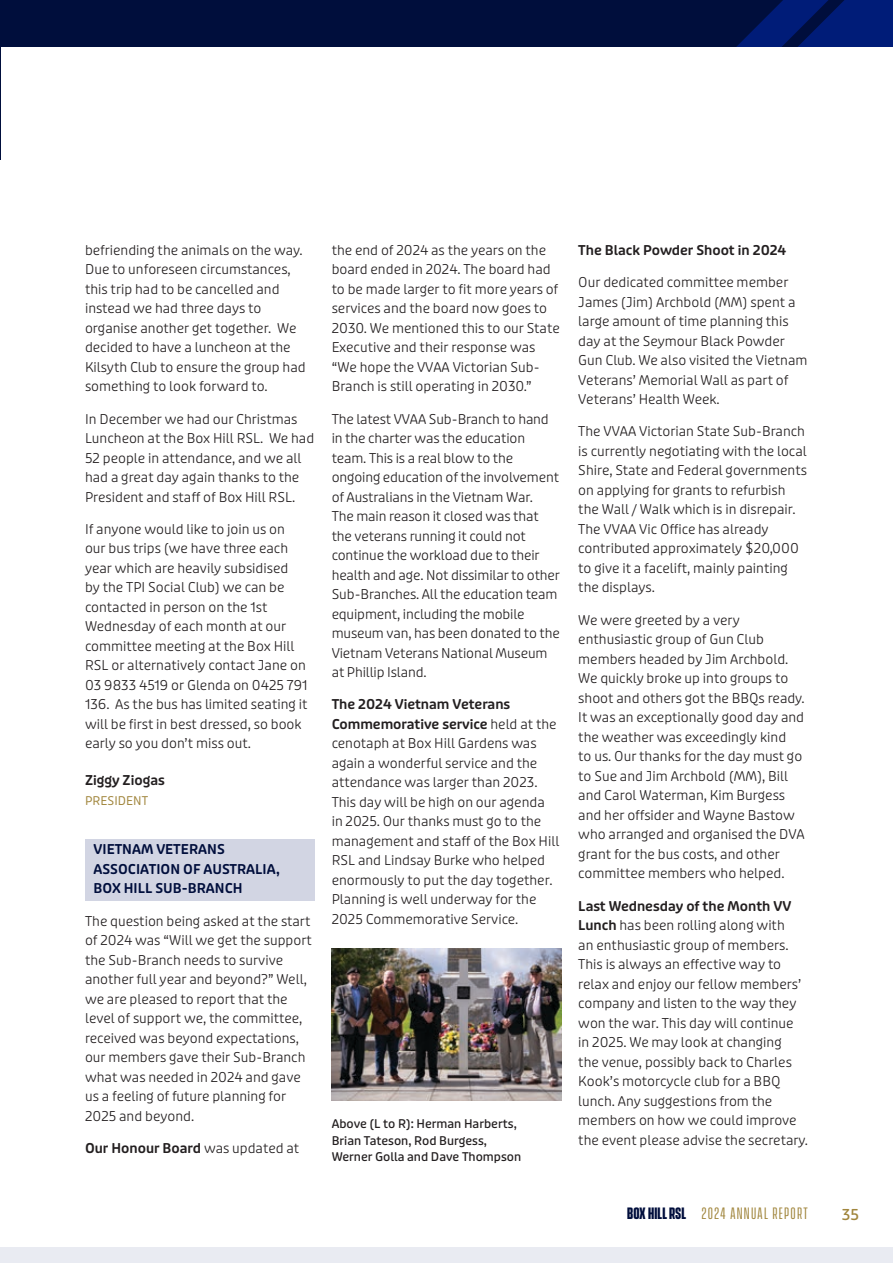
<style>
.page{position:relative;width:893px;height:1263px;background:#fff}
.page>*{position:absolute;margin:0;border:0;box-sizing:border-box;transform-origin:0 0}
.t1{font:15px "Vanguard CF";letter-spacing:.08em;color:#a1863d}
.t2{font:15px "Puffin Display Soft Medm";color:#a1863d}
.t3{font:300 13.5px/19.5px "Puffin Display Soft";color:#231f20}
.Plain_Text{font:600 13.5px "Puffin Display Soft";color:#231f20}
.Plain_Text-2{font:600 13.5px/19.6px "Puffin Display Soft";color:#000e3c}
.t4{font:12px/16.5px "Puffin Display Soft Medm";color:#231f20}
.Plain_Text-3{font:12px "Puffin Display Soft";color:#a1863d}
.s1{font-weight:300}
.s2{font-weight:600}
.s3{font-weight:700;color:#000e3c}
</style>
<div class="page">
<div style="left:0;top:1247px;width:893px;height:16px;background:#e9ebf2"></div>
<div style="left:0;top:0;width:893px;height:47px;background:#000e3c"></div>
<div style="left:860px;top:0;width:33px;height:47px;background:#001c78"></div>
<svg style="left:736px;top:0;width:124px;height:47px;fill:#001c78"></svg>
<hr style="left:0;top:0;width:1px;height:159px;background:#000e3c">
<div style="left:85px;top:839px;width:230px;height:62px;background:#d2d5e3"></div>
<img style="left:332px;top:948px;width:229px;height:153px">
<p class="t3" style="left:85px;top:241px;width:222px">befriending the animals on the way.<br>Due to unforeseen circumstances, this trip had to be cancelled and instead we had three days to organise another get together. We decided to have a luncheon at the<br>Kilsyth Club to ensure the group had something to look forward to.</p>
<p class="t3" style="left:85px;top:409px;width:231px">In December we had our Christmas Luncheon at the Box Hill RSL. We had 52 people in attendance, and we all had a great day again thanks to the President and staff of Box Hill RSL.</p>
<p class="t3" style="left:85px;top:520px;width:224px">If anyone would like to join us on our bus trips (we have three each year which are heavily subsidised<br>by the TPI Social Club) we can be contacted in person on the 1st<br>Wednesday of each month at our committee meeting at the Box Hill<br>RSL or alternatively contact Jane on<br>03 9833 4519 or Glenda on 0425 791<br>136. As the bus has limited seating it will be first in best dressed, so book early so you don’t miss out.</p>
<p class="Plain_Text" style="left:85px;top:772px;width:81px">Ziggy Ziogas</p>
<p class="Plain_Text-3" style="left:85px;top:793px;width:65px">PRESIDENT</p>
<p class="Plain_Text-2" style="left:94px;top:840px;width:188px">VIETNAM VETERANS<br>ASSOCIATION OF AUSTRALIA,<br>BOX HILL SUB-BRANCH</p>
<p class="t3" style="left:85px;top:911px;width:228px">The question being asked at the start of 2024 was “Will we get the support the Sub-Branch needs to survive another full year and beyond?” Well, we are pleased to report that the level of support we, the committee, received was beyond expectations, our members gave their Sub-Branch what was needed in 2024 and gave us a feeling of future planning for<br>2025 and beyond.</p>
<p class="Plain_Text" style="left:85px;top:1140px;width:216px">Our Honour Board <span class="s1">was updated at</span></p>
<p class="t3" style="left:332px;top:241px;width:230px">the end of 2024 as the years on the board ended in 2024. The board had to be made larger to fit more years of services and the board now goes to 2030. We mentioned this to our State Executive and their response was “We hope the VVAA Victorian Sub-Branch is still operating in 2030.”</p>
<p class="t3" style="left:332px;top:409px;width:230px">The latest VVAA Sub-Branch to hand in the charter was the education team. This is a real blow to the ongoing education of the involvement of Australians in the Vietnam War.<br>The main reason it closed was that the veterans running it could not continue the workload due to their health and age. Not dissimilar to other Sub-Branches. All the education team equipment, including the mobile museum van, has been donated to the Vietnam Veterans National Museum at Phillip Island.</p>
<p class="t3" style="left:332px;top:695px;width:229px"><span class="s2">The 2024 Vietnam Veterans<br>Commemorative service</span> held at the cenotaph at Box Hill Gardens was again a wonderful service and the attendance was larger than 2023.<br>This day will be high on our agenda<br>in 2025. Our thanks must go to the management and staff of the Box Hill<br>RSL and Lindsay Burke who helped enormously to put the day together.<br>Planning is well underway for the<br>2025 Commemorative Service.</p>
<p class="t4" style="left:332px;top:1116px;width:191px">Above (L to R): Herman Harberts,<br>Brian Tateson, Rod Burgess,<br>Werner Golla and Dave Thompson</p>
<p class="Plain_Text" style="left:578px;top:242px;width:209px">The Black Powder Shoot in 2024</p>
<p class="t3" style="left:578px;top:273px;width:231px">Our dedicated committee member<br>James (Jim) Archbold (MM) spent a large amount of time planning this day at the Seymour Black Powder<br>Gun Club. We also visited the Vietnam<br>Veterans’ Memorial Wall as part of<br>Veterans’ Health Week.</p>
<p class="t3" style="left:578px;top:422px;width:230px">The VVAA Victorian State Sub-Branch is currently negotiating with the local Shire, State and Federal governments on applying for grants to refurbish the Wall / Walk which is in disrepair.<br>The VVAA Vic Office has already contributed approximately $20,000 to give it a facelift, mainly painting the displays.</p>
<p class="t3" style="left:578px;top:610px;width:228px">We were greeted by a very enthusiastic group of Gun Club members headed by Jim Archbold.<br>We quickly broke up into groups to shoot and others got the BBQs ready.<br>It was an exceptionally good day and the weather was exceedingly kind<br>to us. Our thanks for the day must go to Sue and Jim Archbold (MM), Bill and Carol Waterman, Kim Burgess and her offsider and Wayne Bastow who arranged and organised the DVA grant for the bus costs, and other committee members who helped.</p>
<p class="t3" style="left:578px;top:896px;width:231px"><span class="s2">Last Wednesday of the Month VV Lunch</span> has been rolling along with<br>an enthusiastic group of members.<br>This is always an effective way to relax and enjoy our fellow members’ company and listen to the way they won the war. This day will continue in 2025. We may look at changing<br>the venue, possibly back to Charles Kook’s motorcycle club for a BBQ lunch. Any suggestions from the members on how we could improve the event please advise the secretary.</p>
<p class="t1" style="left:627px;top:1205px;width:183px"><span class="s3">BOX HILL RSL</span> 2024 ANNUAL REPORT</p>
<p class="t2" style="left:842px;top:1205px;width:19px">35</p>
</div>
